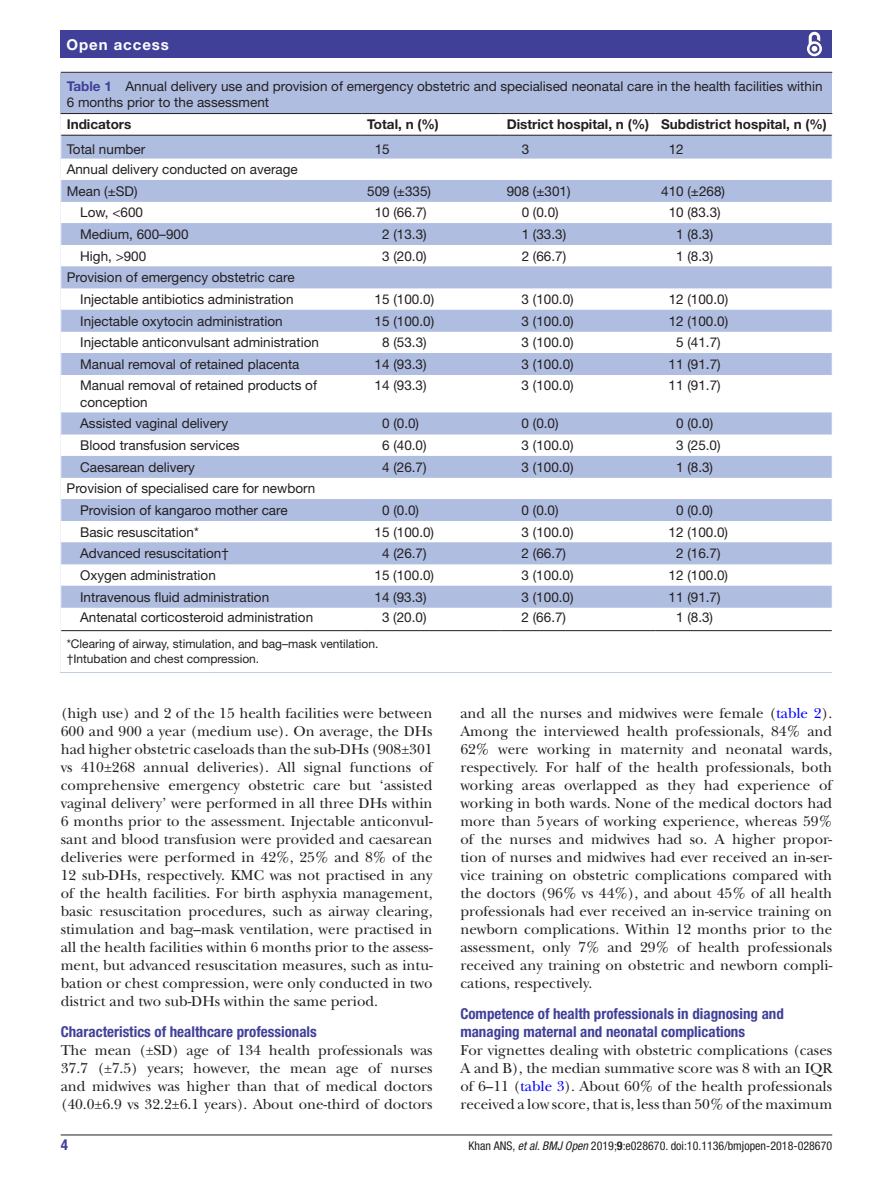
<style>
.page{position:relative;width:893px;height:1191px;background:#fff}
.page>*{position:absolute;margin:0;border:0;box-sizing:border-box;transform-origin:0 0}
.t1{font:15px/18px "New Baskerville";color:#231f20;text-align:justify}
.t2{font:700 condensed 15px/18px "Helvetica Neue LT Std";color:#414099}
.t3{font:700 15px "Helvetica Neue LT Std";letter-spacing:.065em;color:#fff}
.t4{font:13.5px/21.6px "Helvetica Neue LT Std";color:#231f20}
.t5{font:700 13.5px "Helvetica Neue LT Std";color:#231f20}
.t6{font:12px/15px "Helvetica Neue LT Std";color:#231f20}
.t7{font:condensed 12px "Helvetica Neue LT Std";color:#231f20}
.s1{font-weight:700;color:#414099}
.s2{color:#00f}
.s3{font-style:italic}
.s4{font-weight:700}
</style>
<div class="page">
<hr style="left:61px;top:1134px;width:771px;height:1px;background:#231f20">
<div style="left:61px;top:31px;width:771px;height:27px;background:#414099"></div>
<svg style="left:807px;top:31px;width:15px;height:26px"></svg>
<div style="left:61px;top:73px;width:771px;height:599px;background:#afbde1"></div>
<hr style="left:61px;top:72px;width:771px;height:1px;background:#231f20">
<div style="left:61px;top:114px;width:771px;height:558px;background:#fff"></div>
<svg style="left:61px;top:136px;width:771px;height:471px"></svg>
<hr style="left:61px;top:113px;width:300px;height:1px;background:#231f20">
<hr style="left:61px;top:135px;width:300px;height:1px;background:#231f20">
<hr style="left:361px;top:113px;width:140px;height:1px;background:#231f20">
<hr style="left:361px;top:135px;width:140px;height:1px;background:#231f20">
<hr style="left:501px;top:113px;width:154px;height:1px;background:#231f20">
<hr style="left:501px;top:135px;width:154px;height:1px;background:#231f20">
<hr style="left:655px;top:113px;width:177px;height:1px;background:#231f20">
<hr style="left:655px;top:135px;width:177px;height:1px;background:#231f20">
<hr style="left:361px;top:630px;width:140px;height:1px;background:#231f20">
<hr style="left:501px;top:630px;width:154px;height:1px;background:#231f20">
<hr style="left:655px;top:630px;width:177px;height:1px;background:#231f20">
<hr style="left:61px;top:630px;width:300px;height:1px;background:#231f20">
<svg style="left:60px;top:114px;width:1px;height:261px"></svg>
<svg style="left:60px;top:413px;width:1px;height:217px"></svg>
<hr style="left:67px;top:647px;width:765px;height:2px;background:#fff">
<hr style="left:67px;top:662px;width:765px;height:2px;background:#fff">
<p class="t3" style="left:66px;top:35px;width:104px">Open access</p>
<p class="t4" style="left:67px;top:77px;width:757px;line-height:16.5px"><span class="s1">Table 1</span> Annual delivery use and provision of emergency obstetric and specialised neonatal care in the health facilities within<br>6 months prior to the assessment</p>
<p class="t5" style="left:67px;top:116px;width:66px">Indicators</p>
<p class="t5" style="left:367px;top:116px;width:73px">Total, n (%)</p>
<p class="t5" style="left:507px;top:116px;width:322px">District hospital, n (%) Subdistrict hospital, n (%)</p>
<p class="t4" style="left:67px;top:138px;width:80px">Total number</p>
<p class="t4" style="left:375px;top:138px;width:17px">15</p>
<p class="t4" style="left:522px;top:138px;width:9px">3</p>
<p class="t4" style="left:669px;top:138px;width:17px">12</p>
<p class="t4" style="left:67px;top:158px;width:233px">Annual delivery conducted on average<br>Mean (±SD)</p>
<p class="t4" style="left:367px;top:180px;width:65px">509 (±335)</p>
<p class="t4" style="left:507px;top:180px;width:65px">908 (±301)</p>
<p class="t4" style="left:661px;top:180px;width:65px">410 (±268)</p>
<p class="t4" style="left:80px;top:201px;width:64px">Low, &lt;600</p>
<p class="t4" style="left:375px;top:201px;width:54px">10 (66.7)</p>
<p class="t4" style="left:522px;top:201px;width:39px">0 (0.0)</p>
<p class="t4" style="left:669px;top:201px;width:54px">10 (83.3)</p>
<p class="t4" style="left:80px;top:223px;width:110px">Medium, 600–900</p>
<p class="t4" style="left:382px;top:223px;width:46px">2 (13.3)</p>
<p class="t4" style="left:522px;top:223px;width:46px">1 (33.3)</p>
<p class="t4" style="left:676px;top:223px;width:39px">1 (8.3)</p>
<p class="t4" style="left:80px;top:245px;width:68px">High, &gt;900</p>
<p class="t4" style="left:382px;top:245px;width:46px">3 (20.0)</p>
<p class="t4" style="left:522px;top:245px;width:46px">2 (66.7)</p>
<p class="t4" style="left:676px;top:245px;width:39px">1 (8.3)</p>
<p class="t4" style="left:67px;top:266px;width:229px;text-align:right">Provision of emergency obstetric care<br>Injectable antibiotics administration</p>
<p class="t4" style="left:375px;top:288px;width:61px">15 (100.0)</p>
<p class="t4" style="left:522px;top:288px;width:54px">3 (100.0)</p>
<p class="t4" style="left:669px;top:288px;width:61px">12 (100.0)</p>
<p class="t4" style="left:80px;top:310px;width:204px">Injectable oxytocin administration</p>
<p class="t4" style="left:375px;top:310px;width:61px">15 (100.0)</p>
<p class="t4" style="left:522px;top:310px;width:54px">3 (100.0)</p>
<p class="t4" style="left:669px;top:310px;width:61px">12 (100.0)</p>
<p class="t4" style="left:80px;top:331px;width:240px">Injectable anticonvulsant administration</p>
<p class="t4" style="left:382px;top:331px;width:46px">8 (53.3)</p>
<p class="t4" style="left:522px;top:331px;width:54px">3 (100.0)</p>
<p class="t4" style="left:676px;top:331px;width:46px">5 (41.7)</p>
<p class="t4" style="left:80px;top:353px;width:221px">Manual removal of retained placenta</p>
<p class="t4" style="left:375px;top:353px;width:54px">14 (93.3)</p>
<p class="t4" style="left:522px;top:353px;width:54px">3 (100.0)</p>
<p class="t4" style="left:669px;top:353px;width:54px">11 (91.7)</p>
<p class="t4" style="left:80px;top:377px;width:238px;line-height:16.2px">Manual removal of retained products of conception</p>
<p class="t4" style="left:375px;top:375px;width:54px">14 (93.3)</p>
<p class="t4" style="left:522px;top:375px;width:54px">3 (100.0)</p>
<p class="t4" style="left:669px;top:375px;width:54px">11 (91.7)</p>
<p class="t4" style="left:80px;top:412px;width:150px">Assisted vaginal delivery</p>
<p class="t4" style="left:382px;top:412px;width:39px">0 (0.0)</p>
<p class="t4" style="left:522px;top:412px;width:39px">0 (0.0)</p>
<p class="t4" style="left:676px;top:412px;width:39px">0 (0.0)</p>
<p class="t4" style="left:80px;top:434px;width:161px">Blood transfusion services</p>
<p class="t4" style="left:382px;top:434px;width:46px">6 (40.0)</p>
<p class="t4" style="left:522px;top:434px;width:54px">3 (100.0)</p>
<p class="t4" style="left:676px;top:434px;width:46px">3 (25.0)</p>
<p class="t4" style="left:80px;top:456px;width:116px">Caesarean delivery</p>
<p class="t4" style="left:382px;top:456px;width:46px">4 (26.7)</p>
<p class="t4" style="left:522px;top:456px;width:54px">3 (100.0)</p>
<p class="t4" style="left:676px;top:456px;width:39px">1 (8.3)</p>
<p class="t4" style="left:80px;top:477px;width:237px;text-indent:-14px">Provision of specialised care for newborn<br>Provision of kangaroo mother care</p>
<p class="t4" style="left:382px;top:499px;width:39px">0 (0.0)</p>
<p class="t4" style="left:522px;top:499px;width:39px">0 (0.0)</p>
<p class="t4" style="left:676px;top:499px;width:39px">0 (0.0)</p>
<p class="t4" style="left:80px;top:521px;width:120px">Basic resuscitation*</p>
<p class="t4" style="left:375px;top:521px;width:61px">15 (100.0)</p>
<p class="t4" style="left:522px;top:521px;width:54px">3 (100.0)</p>
<p class="t4" style="left:669px;top:521px;width:61px">12 (100.0)</p>
<p class="t4" style="left:80px;top:542px;width:150px">Advanced resuscitation†</p>
<p class="t4" style="left:382px;top:542px;width:46px">4 (26.7)</p>
<p class="t4" style="left:522px;top:542px;width:46px">2 (66.7)</p>
<p class="t4" style="left:676px;top:542px;width:46px">2 (16.7)</p>
<p class="t4" style="left:80px;top:564px;width:137px">Oxygen administration</p>
<p class="t4" style="left:375px;top:564px;width:61px">15 (100.0)</p>
<p class="t4" style="left:522px;top:564px;width:54px">3 (100.0)</p>
<p class="t4" style="left:669px;top:564px;width:61px">12 (100.0)</p>
<p class="t4" style="left:80px;top:586px;width:191px">Intravenous fluid administration</p>
<p class="t4" style="left:375px;top:586px;width:54px">14 (93.3)</p>
<p class="t4" style="left:522px;top:586px;width:54px">3 (100.0)</p>
<p class="t4" style="left:669px;top:586px;width:54px">11 (91.7)</p>
<p class="t4" style="left:80px;top:606px;width:235px">Antenatal corticosteroid administration</p>
<p class="t4" style="left:382px;top:606px;width:46px">3 (20.0)</p>
<p class="t4" style="left:522px;top:606px;width:46px">2 (66.7)</p>
<p class="t4" style="left:676px;top:606px;width:39px">1 (8.3)</p>
<p class="t6" style="left:67px;top:636px;width:313px">*Clearing of airway, stimulation, and bag–mask ventilation. †Intubation and chest compression.</p>
<p class="t1" style="left:61px;top:704px;width:373px">(high use) and 2 of the 15 health facilities were between 600 and 900 a year (medium use). On average, the DHs had higher obstetric caseloads than the sub-DHs (908±301 vs 410±268 annual deliveries). All signal functions of comprehensive emergency obstetric care but ‘assisted vaginal delivery’ were performed in all three DHs within 6 months prior to the assessment. Injectable anticonvul&shy;sant and blood transfusion were provided and caesarean deliveries were performed in 42%, 25% and 8% of the 12 sub-DHs, respectively. KMC was not practised in any of the health facilities. For birth asphyxia management, basic resuscitation procedures, such as airway clearing, stimulation and bag–mask ventilation, were practised in all the health facilities within 6 months prior to the assess&shy;ment, but advanced resuscitation measures, such as intu&shy;bation or chest compression, were only conducted in two district and two sub-DHs within the same period.</p>
<p class="t2" style="left:61px;top:1022px;width:258px">Characteristics of healthcare professionals</p>
<p class="t1" style="left:61px;top:1041px;width:373px">The mean (±SD) age of 134 health professionals was 37.7 (±7.5) years; however, the mean age of nurses and midwives was higher than that of medical doctors (40.0±6.9 vs 32.2±6.1 years). About one-third of doctors</p>
<p class="t1" style="left:460px;top:704px;width:373px">and all the nurses and midwives were female (<span class="s2">table 2</span>).<br>Among the interviewed health professionals, 84% and 62% were working in maternity and neonatal wards, respectively. For half of the health professionals, both working areas overlapped as they had experience of working in both wards. None of the medical doctors had more than 5years of working experience, whereas 59% of the nurses and midwives had so. A higher propor&shy;tion of nurses and midwives had ever received an in-ser&shy;vice training on obstetric complications compared with the doctors (96% vs 44%), and about 45% of all health professionals had ever received an in-service training on newborn complications. Within 12 months prior to the assessment, only 7% and 29% of health professionals received any training on obstetric and newborn compli&shy;cations, respectively.</p>
<p class="t2" style="left:460px;top:1004px;width:325px">Competence of health professionals in diagnosing and managing maternal and neonatal complications</p>
<p class="t1" style="left:460px;top:1041px;width:373px">For vignettes dealing with obstetric complications (cases A and B), the median summative score was 8 with an IQR of 6–11 (<span class="s2">table 3</span>). About 60% of the health professionals received a low score, that is, less than 50% of the maximum</p>
<p class="t2" style="left:61px;top:1135px;width:9px">4</p>
<p class="t7" style="left:469px;top:1138px;width:365px">Khan ANS, <span class="s3">et al</span>. <span class="s3">BMJ Open</span> 2019;<span class="s4">9</span>:e028670. doi:10.1136/bmjopen-2018-028670</p>
</div>
